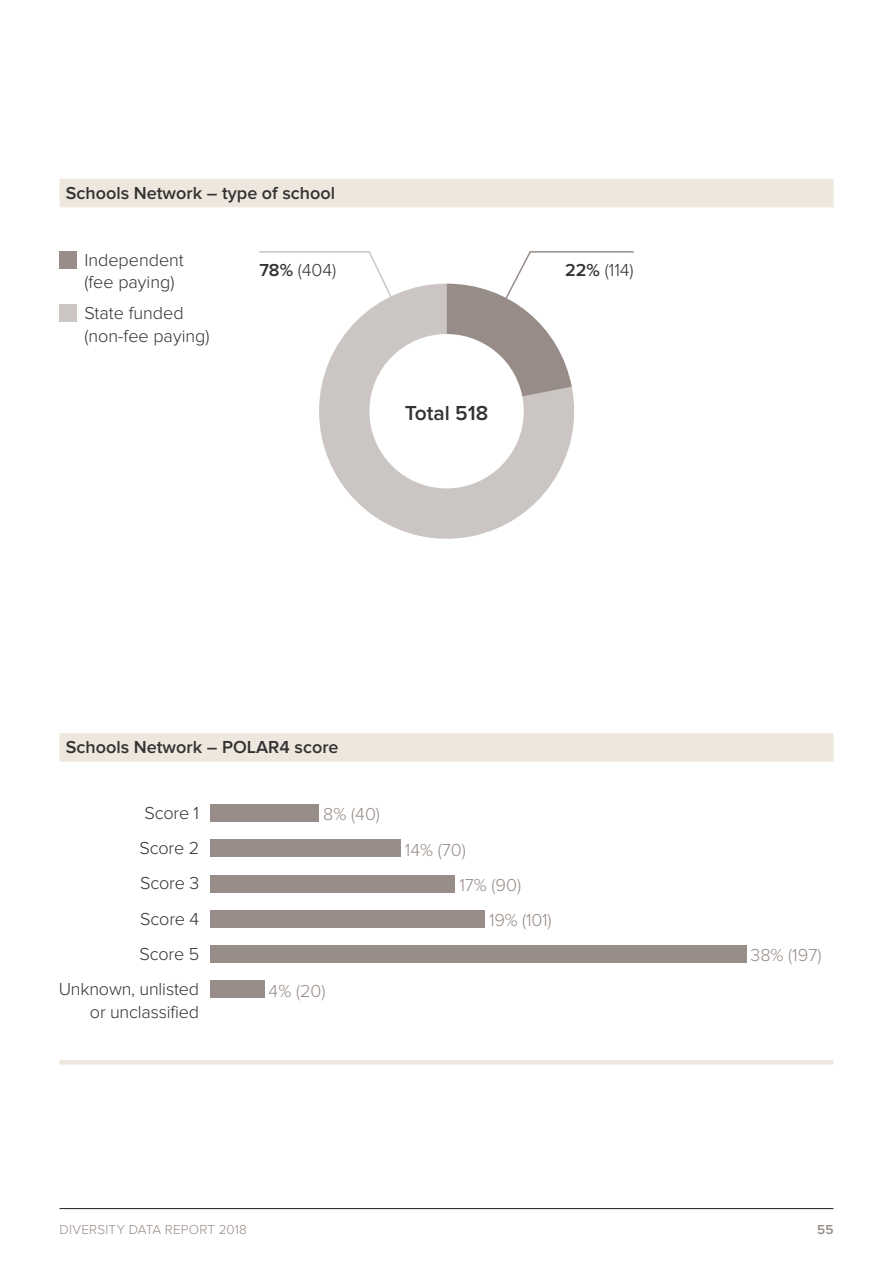
<style>
.page{position:relative;width:893px;height:1263px;background:#fff}
.page>*{position:absolute;margin:0;border:0;box-sizing:border-box;transform-origin:0 0}
.t1{font:600 21px "Proxima Nova";color:#333132}
.t2{font:300 18px/35.2px "Proxima Nova";letter-spacing:-.01em;color:#333132}
.t3{font:600 18px "Proxima Nova";color:#333132}
.t4{font:300 18px "Proxima Nova";color:#978c87}
.t5{font:300 13.5px "Proxima Nova";letter-spacing:.015em;color:#978c87}
.t6{font:600 13.5px "Proxima Nova";color:#978c87}
.s1{font-weight:600}
</style>
<div class="page">
<div style="left:60px;top:179px;width:773px;height:28px;background:#ede7dd"></div>
<div style="left:60px;top:733px;width:773px;height:29px;background:#ede7dd"></div>
<div style="left:210px;top:805px;width:109px;height:17px;background:#978c87"></div>
<div style="left:210px;top:840px;width:191px;height:17px;background:#978c87"></div>
<div style="left:210px;top:875px;width:245px;height:17px;background:#978c87"></div>
<div style="left:210px;top:910px;width:275px;height:17px;background:#978c87"></div>
<div style="left:210px;top:946px;width:536px;height:17px;background:#978c87"></div>
<div style="left:210px;top:981px;width:55px;height:17px;background:#978c87"></div>
<hr style="left:60px;top:1060px;width:773px;height:4px;background:#ede7dd">
<div style="left:60px;top:304px;width:17px;height:17px;background:#cbc6c3"></div>
<div style="left:60px;top:251px;width:17px;height:17px;background:#978c87"></div>
<svg style="left:319px;top:413px;width:255px;height:126px;fill:#cbc6c3"></svg>
<svg style="left:259px;top:251px;width:375px;height:162px"></svg>
<div style="left:369px;top:334px;width:155px;height:154px;background:#fff;border-radius:50%"></div>
<hr style="left:60px;top:1208px;width:773px;height:1px;background:#1d1d1b">
<p class="t3" style="left:66px;top:183px;width:271px">Schools Network – type of school</p>
<p class="t2" style="left:84px;top:249px;width:101px;line-height:22.5px">Independent (fee paying)</p>
<p class="t2" style="left:84px;top:302px;width:127px;line-height:22.5px">State funded (non-fee paying)</p>
<p class="t2" style="left:259px;top:253px;width:78px"><span class="s1">78%</span> (404)</p>
<p class="t1" style="left:405px;top:400px;width:85px">Total 518</p>
<p class="t2" style="left:565px;top:253px;width:70px"><span class="s1">22%</span> (114)</p>
<p class="t3" style="left:66px;top:737px;width:274px">Schools Network – POLAR4 score</p>
<p class="t2" style="left:59px;top:795px;width:142px;text-align:right">Score 1<br>Score 2<br>Score 3<br>Score 4<br>Score 5<br>Unknown, unlisted</p>
<p class="t2" style="left:90px;top:994px;width:111px">or unclassified</p>
<p class="t4" style="left:323px;top:804px;width:58px">8% (40)</p>
<p class="t4" style="left:269px;top:980px;width:58px">4% (20)</p>
<p class="t4" style="left:405px;top:839px;width:63px">14% (70)</p>
<p class="t4" style="left:459px;top:874px;width:63px">17% (90)</p>
<p class="t4" style="left:489px;top:910px;width:64px">19% (101)</p>
<p class="t4" style="left:750px;top:945px;width:72px">38% (197)</p>
<p class="t5" style="left:60px;top:1222px;width:189px">DIVERSITY DATA REPORT 2018</p>
<p class="t6" style="left:817px;top:1222px;width:18px">55</p>
</div>
